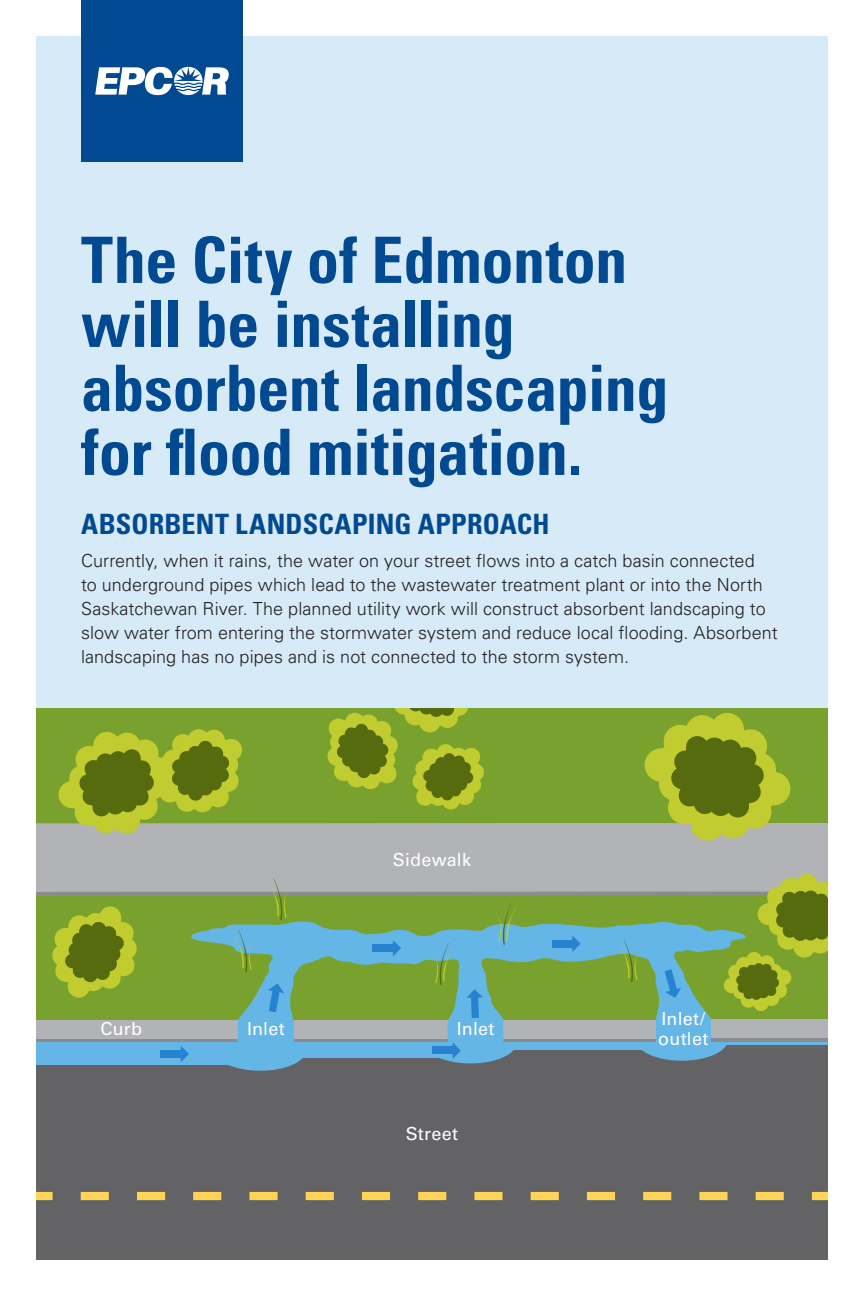
<style>
.page{position:relative;width:864px;height:1296px;background:#fff}
.page>*{position:absolute;margin:0;border:0;box-sizing:border-box;transform-origin:0 0}
.Head{font:700 condensed 64px/64px "Univers LT Std";letter-spacing:-.005em;color:#014990}
.Body_Title{font:700 condensed 28px "Univers LT Std";letter-spacing:.005em;color:#014990}
.Body{font:300 18px/24px "Univers LT Std";letter-spacing:.005em;color:#231f20}
.Body-2{font:18px/20px "Univers LT Std";letter-spacing:.01em;color:#fff}
</style>
<div class="page">
<div style="left:36px;top:708px;width:792px;height:317px;background:#78a22d"></div>
<div style="left:36px;top:1042px;width:792px;height:218px;background:#636366"></div>
<svg style="left:36px;top:1192px;width:792px;height:8px"></svg>
<div style="left:36px;top:823px;width:792px;height:69px;background:#b2b3b7"></div>
<svg style="left:36px;top:1038px;width:145px;height:4px"></svg>
<div style="left:36px;top:1020px;width:619px;height:18px;background:#b2b3b7"></div>
<svg style="left:52px;top:906px;width:85px;height:92px"></svg>
<svg style="left:644px;top:713px;width:147px;height:128px"></svg>
<div style="left:36px;top:1043px;width:240px;height:22px;background:#64b6e6"></div>
<svg style="left:57px;top:729px;width:186px;height:105px"></svg>
<svg style="left:327px;top:708px;width:157px;height:102px"></svg>
<div style="left:36px;top:36px;width:792px;height:672px;background:#d7eaf7"></div>
<div style="left:81px;top:0;width:162px;height:162px;background:#014990"></div>
<svg style="left:95px;top:67px;width:134px;height:28px"></svg>
<div style="left:160px;top:1050px;width:23px;height:7px;background:#2782cf"></div>
<svg style="left:181px;top:873px;width:647px;height:198px"></svg>
<div style="left:552px;top:940px;width:23px;height:7px;background:#2782cf"></div>
<p class="Head" style="left:81px;top:228px;width:589px">The City of Edmonton will be installing absorbent landscaping for flood mitigation.</p>
<p class="Body_Title" style="left:81px;top:507px;width:470px">ABSORBENT LANDSCAPING APPROACH</p>
<p class="Body" style="left:81px;top:549px;width:698px">Currently, when it rains, the water on your street flows into a catch basin connected<br>to underground pipes which lead to the wastewater treatment plant or into the North Saskatchewan River. The planned utility work will construct absorbent landscaping to slow water from entering the stormwater system and reduce local flooding. Absorbent landscaping has no pipes and is not connected to the storm system.</p>
<p class="Body-2" style="left:393px;top:850px;width:80px">Sidewalk</p>
<p class="Body-2" style="left:101px;top:1019px;width:43px">Curb</p>
<p class="Body-2" style="left:247px;top:1019px;width:39px">Inlet</p>
<p class="Body-2" style="left:658px;top:1009px;width:52px">Inlet/ outlet</p>
<p class="Body-2" style="left:457px;top:1019px;width:39px">Inlet</p>
<p class="Body-2" style="left:406px;top:1124px;width:54px">Street</p>
</div>
